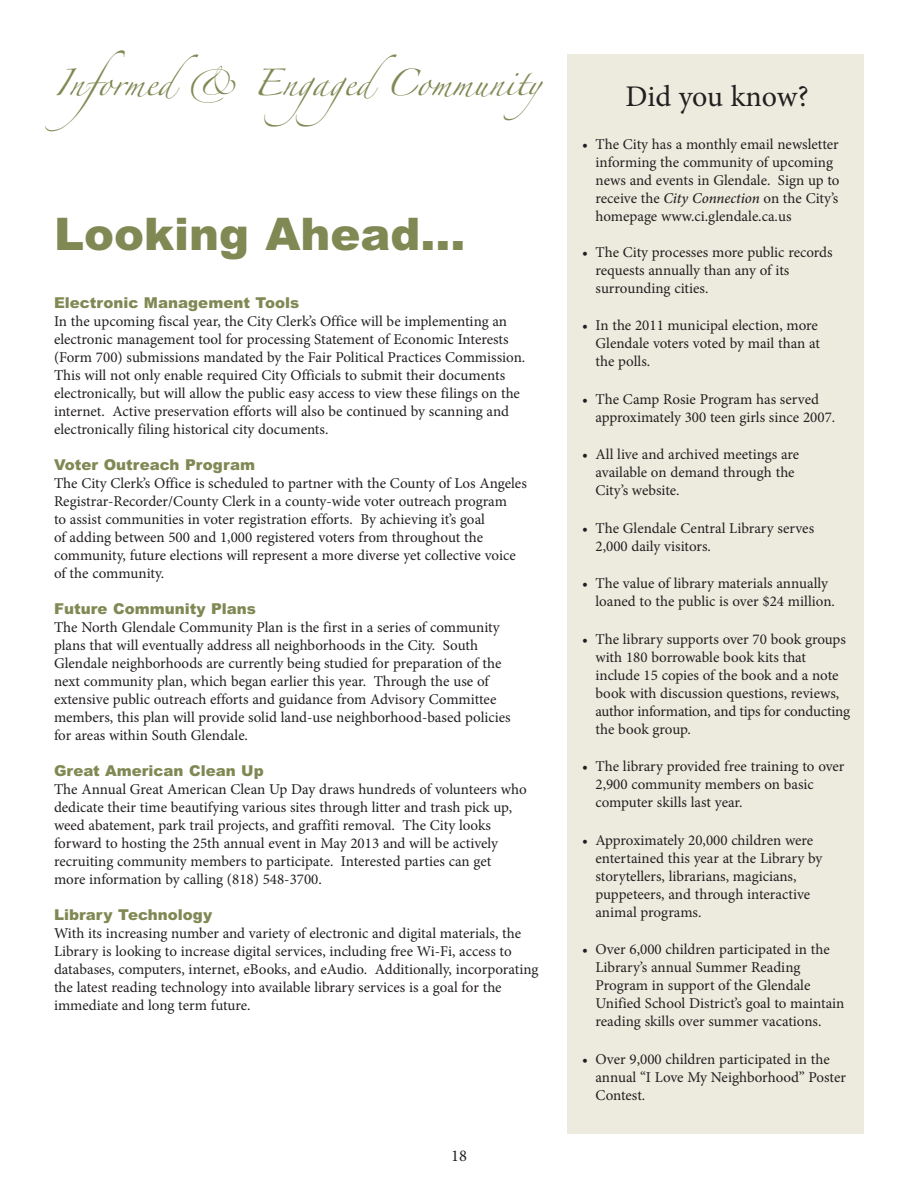
<style>
.page{position:relative;width:918px;height:1188px;background:#fff}
.page>*{position:absolute;margin:0;border:0;box-sizing:border-box;transform-origin:0 0}
.t1{font:900 45px "Arial";color:#808954}
.t2{font:30px "Minion Pro";color:#231f20}
.t3{font:24px "Zapfino";color:#808954}
.t4{font:16.5px "Minion Pro";color:#231f20}
.t5{font:15px/18px "Minion Pro";color:#231f20}
.t6{font:900 15px "Arial";color:#808954}
.s1{font-weight:500;font-style:italic}
</style>
<div class="page">
<div style="left:567px;top:54px;width:297px;height:1080px;background:#ecebde"></div>
<h2 class="t3" style="left:54px;top:72px;width:514px">Informed&amp; EngagedCommunity</h2>
<h1 class="t1" style="left:54px;top:218px;width:413px">Looking Ahead...</h1>
<p class="t6" style="left:54px;top:297px;width:247px">Electronic Management Tools</p>
<p class="t5" style="left:54px;top:313px;width:473px">In the upcoming fiscal year, the City Clerk’s Office will be implementing an electronic management tool for processing Statement of Economic Interests (Form 700) submissions mandated by the Fair Political Practices Commission.<br>This will not only enable required City Officials to submit their documents electronically, but will allow the public easy access to view these filings on the internet. Active preservation efforts will also be continued by scanning and electronically filing historical city documents.</p>
<p class="t6" style="left:54px;top:459px;width:203px">Voter Outreach Program</p>
<p class="t5" style="left:54px;top:475px;width:474px">The City Clerk’s Office is scheduled to partner with the County of Los Angeles Registrar-Recorder/County Clerk in a county-wide voter outreach program<br>to assist communities in voter registration efforts. By achieving it’s goal<br>of adding between 500 and 1,000 registered voters from throughout the community, future elections will represent a more diverse yet collective voice of the community.</p>
<p class="t6" style="left:54px;top:603px;width:204px">Future Community Plans</p>
<p class="t5" style="left:54px;top:619px;width:458px">The North Glendale Community Plan is the first in a series of community plans that will eventually address all neighborhoods in the City. South Glendale neighborhoods are currently being studied for preparation of the next community plan, which began earlier this year. Through the use of extensive public outreach efforts and guidance from Advisory Committee members, this plan will provide solid land-use neighborhood-based policies for areas within South Glendale.</p>
<p class="t6" style="left:54px;top:765px;width:211px">Great American Clean Up</p>
<p class="t5" style="left:54px;top:781px;width:474px">The Annual Great American Clean Up Day draws hundreds of volunteers who dedicate their time beautifying various sites through litter and trash pick up, weed abatement, park trail projects, and graffiti removal. The City looks forward to hosting the 25th annual event in May 2013 and will be actively recruiting community members to participate. Interested parties can get<br>more information by calling (818) 548-3700.</p>
<p class="t6" style="left:54px;top:909px;width:160px">Library Technology</p>
<p class="t5" style="left:54px;top:925px;width:486px">With its increasing number and variety of electronic and digital materials, the Library is looking to increase digital services, including free Wi-Fi, access to databases, computers, internet, eBooks, and eAudio. Additionally, incorporating the latest reading technology into available library services is a goal for the immediate and long term future.</p>
<p class="t4" style="left:451px;top:1150px;width:17px">18</p>
<h2 class="t2" style="left:625px;top:84px;width:185px">Did you know?</h2>
<p class="t5" style="left:596px;top:136px;width:246px;text-indent:-14px">• The City has a monthly email newsletter informing the community of upcoming news and events in Glendale. Sign up to receive the <span class="s1">City Connection</span> on the City’s homepage www.ci.glendale.ca.us</p>
<p class="t5" style="left:596px;top:244px;width:239px;text-indent:-14px">• The City processes more public records requests annually than any of its surrounding cities.</p>
<p class="t5" style="left:596px;top:318px;width:226px;text-indent:-14px">• In the 2011 municipal election, more<br>Glendale voters voted by mail than at the polls.</p>
<p class="t5" style="left:596px;top:391px;width:241px;text-indent:-14px">• The Camp Rosie Program has served approximately 300 teen girls since 2007.</p>
<p class="t5" style="left:596px;top:447px;width:205px;text-indent:-14px">• All live and archived meetings are available on demand through the<br>City’s website.</p>
<p class="t5" style="left:596px;top:520px;width:220px;text-indent:-14px">• The Glendale Central Library serves<br>2,000 daily visitors.</p>
<p class="t5" style="left:596px;top:576px;width:241px;text-indent:-14px">• The value of library materials annually loaned to the public is over $24 million.</p>
<p class="t5" style="left:596px;top:631px;width:256px;text-indent:-14px">• The library supports over 70 book groups with 180 borrowable book kits that include 15 copies of the book and a note book with discussion questions, reviews, author information, and tips for conducting the book group.</p>
<p class="t5" style="left:596px;top:759px;width:251px;text-indent:-14px">• The library provided free training to over<br>2,900 community members on basic computer skills last year.</p>
<p class="t5" style="left:596px;top:832px;width:228px;text-indent:-14px">• Approximately 20,000 children were entertained this year at the Library by storytellers, librarians, magicians, puppeteers, and through interactive animal programs.</p>
<p class="t5" style="left:596px;top:942px;width:250px;text-indent:-14px">• Over 6,000 children participated in the Library’s annual Summer Reading Program in support of the Glendale Unified School District’s goal to maintain reading skills over summer vacations.</p>
<p class="t5" style="left:596px;top:1051px;width:252px;text-indent:-14px">• Over 9,000 children participated in the annual “I Love My Neighborhood” Poster<br>Contest.</p>
</div>
